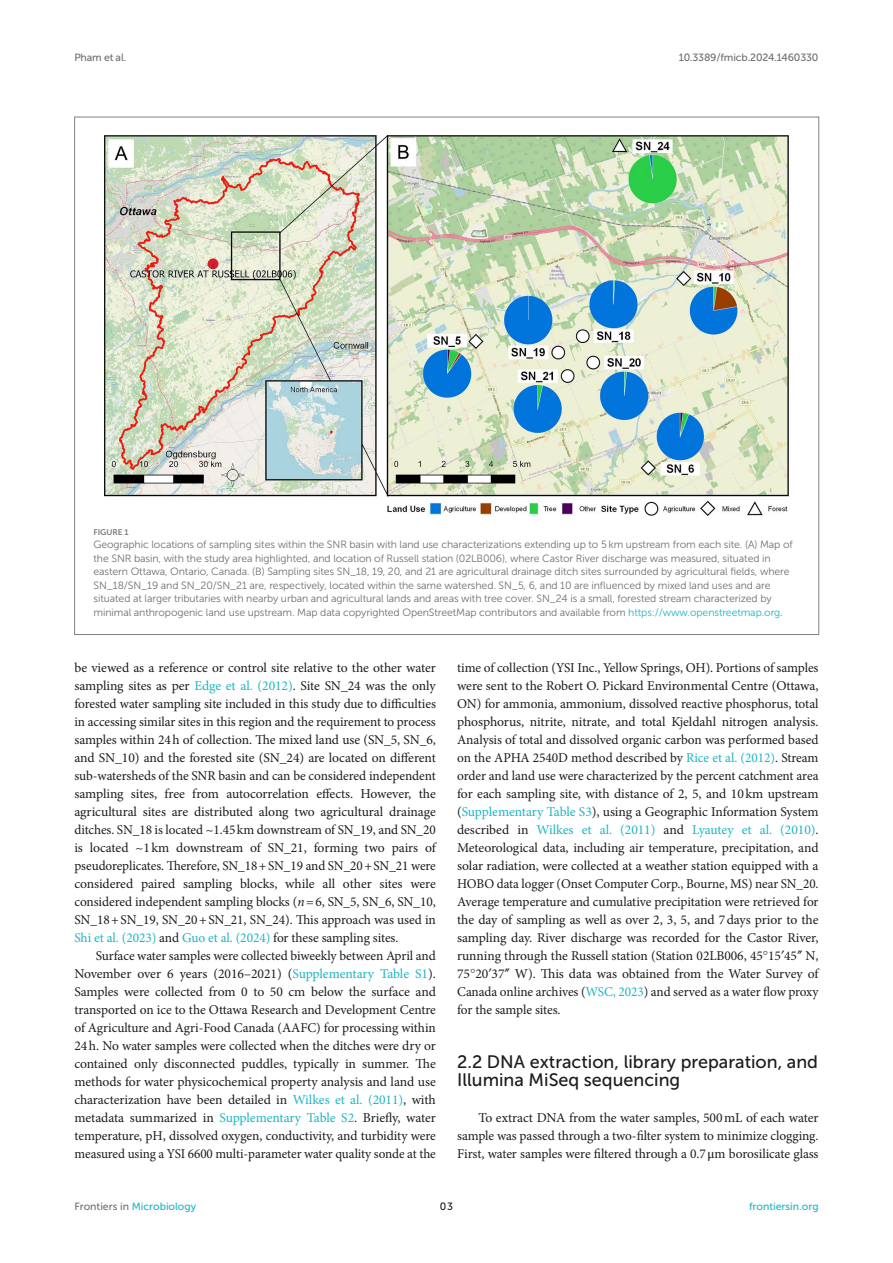
<style>
.page{position:relative;width:893px;height:1263px;background:#fff}
.page>*{position:absolute;margin:0;border:0;box-sizing:border-box;transform-origin:0 0}
.HEAD_2{font:18px/18px "Museo Sans 500";color:#1b1c1b}
.TEXT{font:13.5px/18px "Minion Pro";letter-spacing:-.005em;color:#1b1c1b;text-align:justify}
.TEXT_FLUSH{font:13.5px/18px "Minion Pro";letter-spacing:-.005em;color:#1b1c1b;text-align:justify}
.FIG_LEG{font:10.5px/13.5px "Museo Sans 300";letter-spacing:-.01em;color:#706f70}
.t1{font:10.5px "Museo Sans 500";color:#1db5c3}
.t2{font:10.5px "Museo Sans 500";letter-spacing:-.015em;color:#706f70}
.t3{font:10.5px "Museo Sans 500";color:#1b1c1b}
.FIG_HD{font:8.25px "Museo Sans 700";letter-spacing:-.01em;color:#7e7f7f}
.s1{color:#1db5c3}
.s2{font-style:italic}
.s3{font-family:"STIX"}
.s4{font-family:"Gentium Plus"}
.s5{font-family:"STIX General"}
.s6{color:#706f70}
</style>
<div class="page">
<img style="left:104px;top:136px;width:685px;height:380px">
<p class="t2" style="left:74px;top:51px;width:53px">Pham et al.</p>
<p class="t2" style="left:679px;top:51px;width:141px">10.3389/fmicb.2024.1460330</p>
<p class="FIG_HD" style="left:94px;top:527px;width:37px">FIGURE 1</p>
<p class="FIG_LEG" style="left:94px;top:538px;width:701px">Geographic locations of sampling sites within the SNR basin with land use characterizations extending up to 5 km upstream from each site. (A) Map of the SNR basin, with the study area highlighted, and location of Russell station (02LB006), where Castor River discharge was measured, situated in eastern Ottawa, Ontario, Canada. (B) Sampling sites SN_18, 19, 20, and 21 are agricultural drainage ditch sites surrounded by agricultural fields, where SN_18/SN_19 and SN_20/SN_21 are, respectively, located within the same watershed. SN_5, 6, and 10 are influenced by mixed land uses and are situated at larger tributaries with nearby urban and agricultural lands and areas with tree cover. SN_24 is a small, forested stream characterized by minimal anthropogenic land use upstream. Map data copyrighted OpenStreetMap contributors and available from <span class="s1">https://www.openstreetmap.org</span>.</p>
<p class="TEXT" style="left:74px;top:659px;width:363px">be viewed as a reference or control site relative to the other water sampling sites as per <span class="s1">Edge et al. (2012)</span>. Site SN_24 was the only forested water sampling site included in this study due to difficulties in accessing similar sites in this region and the requirement to process samples within 24h of collection. The mixed land use (SN_5, SN_6, and SN_10) and the forested site (SN_24) are located on different sub-watersheds of the SNR basin and can be considered independent sampling sites, free from autocorrelation effects. However, the agricultural sites are distributed along two agricultural drainage ditches. SN_18 is located ~1.45km downstream of SN_19, and SN_20 is located ~1km downstream of SN_21, forming two pairs of pseudoreplicates. Therefore, SN_18+SN_19 and SN_20+SN_21 were considered paired sampling blocks, while all other sites were considered independent sampling blocks (<span class="s2">n</span>=6, SN_5, SN_6, SN_10, SN_18+SN_19, SN_20+SN_21, SN_24). This approach was used in <span class="s1">Shi et al. (2023)</span> and <span class="s1">Guo et al. (2024)</span> for these sampling sites.</p>
<p class="TEXT" style="left:74px;top:947px;width:363px;text-indent:21px">Surface water samples were collected biweekly between April and November over 6 years (2016–2021) (<span class="s1">Supplementary Table S1</span>).<br>Samples were collected from 0 to 50 cm below the surface and transported on ice to the Ottawa Research and Development Centre of Agriculture and Agri-Food Canada (AAFC) for processing within 24h. No water samples were collected when the ditches were dry or contained only disconnected puddles, typically in summer. The methods for water physicochemical property analysis and land use characterization have been detailed in <span class="s1">Wilkes et al. (2011)</span>, with metadata summarized in <span class="s1">Supplementary Table S2</span>. Briefly, water temperature, pH, dissolved oxygen, conductivity, and turbidity were measured using a YSI 6600 multi-parameter water quality sonde at the</p>
<p class="TEXT" style="left:457px;top:659px;width:363px">time of collection (YSI Inc., Yellow Springs, OH). Portions of samples were sent to the Robert O. Pickard Environmental Centre (Ottawa, ON) for ammonia, ammonium, dissolved reactive phosphorus, total phosphorus, nitrite, nitrate, and total Kjeldahl nitrogen analysis.<br>Analysis of total and dissolved organic carbon was performed based on the APHA 2540D method described by <span class="s1">Rice et al. (2012)</span>. Stream order and land use were characterized by the percent catchment area for each sampling site, with distance of 2, 5, and 10km upstream (<span class="s1">Supplementary Table S3</span>), using a Geographic Information System described in <span class="s1">Wilkes et al. (2011)</span> and <span class="s1">Lyautey et al. (2010)</span>.<br>Meteorological data, including air temperature, precipitation, and solar radiation, were collected at a weather station equipped with a HOBO data logger (Onset Computer Corp., Bourne, MS) near SN_20.<br>Average temperature and cumulative precipitation were retrieved for the day of sampling as well as over 2, 3, 5, and 7days prior to the sampling day. River discharge was recorded for the Castor River, running through the Russell station (Station 02LB006, 45<span class="s3">°</span>15<span class="s4">′</span>45<span class="s4">″</span> N, 75<span class="s3">°</span>20<span class="s4">′</span>37<span class="s4">″</span> W). This data was obtained from the Water Survey of Canada online archives (<span class="s1">WSC, 2023</span>) and served as a water flow proxy for the sample sites.</p>
<p class="HEAD_2" style="left:457px;top:1053px;width:362px">2.2 DNA extraction, library preparation, and<br>Illumina MiSeq sequencing</p>
<p class="TEXT_FLUSH" style="left:457px;top:1109px;width:363px;text-indent:21px">To extract DNA from the water samples, 500mL of each water sample was passed through a two-filter system to minimize clogging.<br>First, water samples were filtered through a 0.7<span class="s5">μ</span>m borosilicate glass</p>
<p class="t1" style="left:74px;top:1200px;width:123px"><span class="s6">Frontiers in</span> Microbiology</p>
<p class="t3" style="left:440px;top:1200px;width:15px">03</p>
<p class="t1" style="left:749px;top:1200px;width:71px">frontiersin.org</p>
</div>
